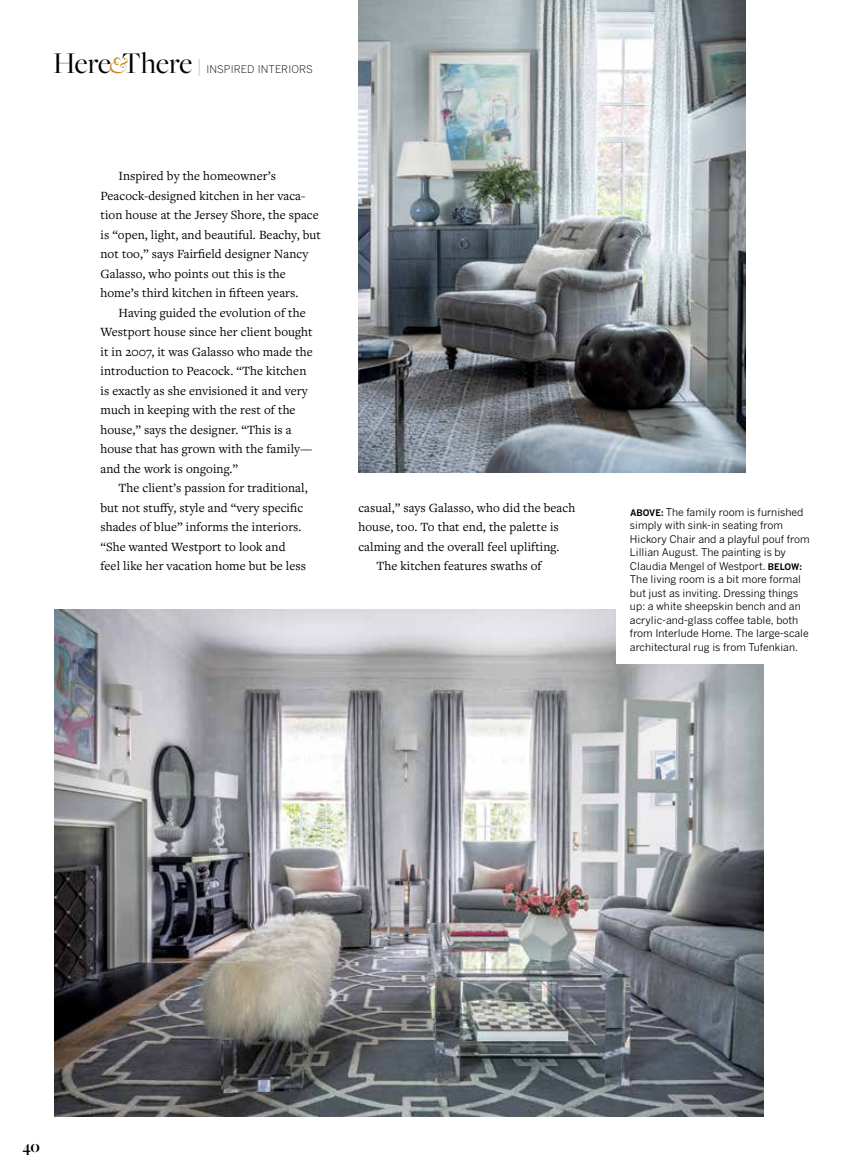
<style>
.page{position:relative;width:864px;height:1175px;background:#fff}
.page>*{position:absolute;margin:0;border:0;box-sizing:border-box;transform-origin:0 0}
.t1{font:700 16.5px "Freight Big Pro";color:#000}
.t2{font:13.05px/19.5px "Freight Text Pro";letter-spacing:.005em;color:#000}
.t3{font:10.5px/13.5px "Benton Gothic";color:#000}
.t4{font:300 10.5px "Benton Gothic";letter-spacing:.005em;color:#000}
.s1{font-family:"Freight Big Pro";font-weight:400;font-size:31.2px}
.s2{font-family:"Freight Big Pro";font-weight:400;font-style:italic;font-size:24.45px;color:#c58b1e}
.s3{font-family:"Freight Big Pro";font-weight:400;font-size:19.2px}
.s4{font-weight:700;font-size:9px}
</style>
<div class="page">
<img style="left:54px;top:609px;width:710px;height:507px">
<img style="left:358px;top:0;width:387px;height:472px">
<div style="left:616px;top:491px;width:194px;height:173px;background:#fff"></div>
<p class="t4" style="left:53px;top:63px;width:261px"><span class="s1">Here</span><span class="s2">&amp;</span><span class="s1">There</span> <span class="s3">|</span> INSPIRED INTERIORS</p>
<p class="t2" style="left:100px;top:166px;width:222px;text-indent:18px">Inspired by the homeowner’s Peacock-designed kitchen in her vaca&shy;tion house at the Jersey Shore, the space is “open, light, and beautiful. Beachy, but not too,” says Fairfield designer Nancy Galasso, who points out this is the home’s third kitchen in fifteen years.</p>
<p class="t2" style="left:100px;top:302px;width:214px;text-indent:18px">Having guided the evolution of the Westport house since her client bought it in 2007, it was Galasso who made the introduction to Peacock. “The kitchen is exactly as she envisioned it and very much in keeping with the rest of the house,” says the designer. “This is a house that has grown with the family— and the work is ongoing.”</p>
<p class="t2" style="left:100px;top:478px;width:209px;text-indent:18px">The client’s passion for traditional, but not stuffy, style and “very specific shades of blue” informs the interiors. “She wanted Westport to look and feel like her vacation home but be less</p>
<p class="t2" style="left:358px;top:497px;width:218px">casual,” says Galasso, who did the beach</p>
<p class="t2" style="left:358px;top:517px;width:202px">house, too. To that end, the palette is</p>
<p class="t2" style="left:358px;top:536px;width:203px">calming and the overall feel uplifting.</p>
<p class="t2" style="left:376px;top:556px;width:167px">The kitchen features swaths of</p>
<p class="t3" style="left:630px;top:505px;width:181px"><span class="s4">ABOVE:</span> The family room is furnished simply with sink-in seating from Hickory Chair and a playful pouf from Lillian August. The painting is by Claudia Mengel of Westport. <span class="s4">BELOW:<br></span>The living room is a bit more formal but just as inviting. Dressing things up: a white sheepskin bench and an acrylic-and-glass coffee table, both from Interlude Home. The large-scale architectural rug is from Tufenkian.</p>
<p class="t1" style="left:22px;top:1136px;width:19px">40</p>
</div>
